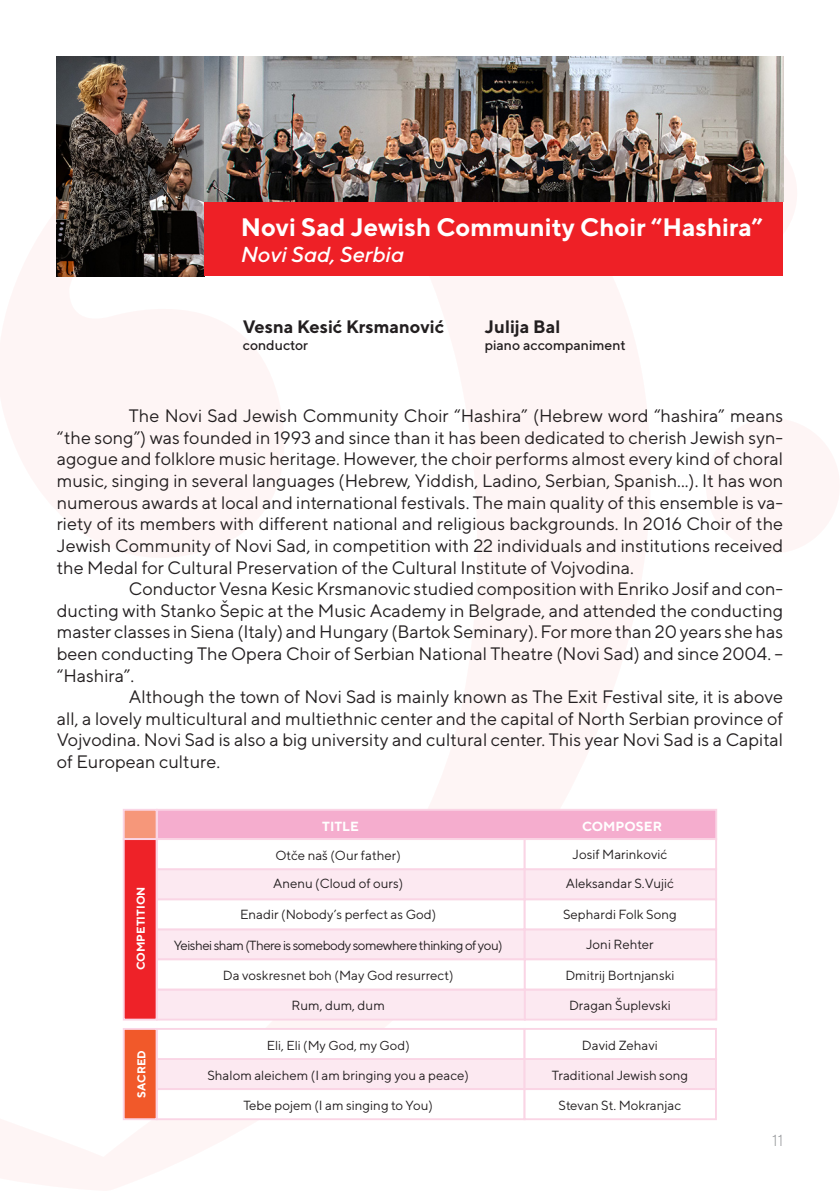
<style>
.page{position:relative;width:840px;height:1191px;background:#fff}
.page>*{position:absolute;margin:0;border:0;box-sizing:border-box;transform-origin:0 0}
.t1{font:700 25.2px "TT Norms";color:#fff}
.t2{font:italic 500 21.6px "TT Norms";color:#fff}
.t3{font:18px/21.6px "TT Norms";color:#231f20;text-align:justify}
.t4{font:700 18px "TT Norms";color:#231f20}
.t5{font:300 16px "TT Norms";color:#939598}
.t6{font:500 14px "TT Norms";color:#231f20}
.t7{font:13.2px "TT Norms";color:#231f20}
.t8{font:13.2px "TT Norms";letter-spacing:-.04em;color:#231f20}
.t9{font:700 13.2px "TT Norms";color:#fff}
.t10{font:13px "TT Norms";color:#231f20}
.t11{font:700 11.4px "TT Norms";color:#fff}
</style>
<div class="page">
<svg style="left:782px;top:122px;width:2px;height:143px"></svg>
<img style="left:57px;top:57px;width:147px;height:219px">
<div style="left:204px;top:201px;width:578px;height:75px;background:#ee2026"></div>
<div style="left:123px;top:809px;width:34px;height:31px;background:#f6977a;border:2px solid #fad5e5"></div>
<div style="left:156px;top:809px;width:560px;height:31px;background:#f5adce;border:2px solid #fad5e5"></div>
<div style="left:156px;top:928px;width:369px;height:32px;background:#fce9f1"></div>
<div style="left:156px;top:988px;width:369px;height:32px;background:#fce9f1;border:2px solid #fad5e5"></div>
<div style="left:156px;top:898px;width:369px;height:32px;background:#fff;border:2px solid #fad5e5"></div>
<div style="left:156px;top:868px;width:369px;height:32px;background:#fce9f1;border:2px solid #fad5e5"></div>
<div style="left:156px;top:838px;width:369px;height:32px;background:#fff;border:2px solid #fad5e5"></div>
<div style="left:523px;top:928px;width:193px;height:32px;background:#fce9f1;border:2px solid #fad5e5"></div>
<div style="left:523px;top:988px;width:193px;height:32px;background:#fce9f1;border:2px solid #fad5e5"></div>
<div style="left:523px;top:898px;width:193px;height:32px;background:#fff;border:2px solid #fad5e5"></div>
<div style="left:523px;top:868px;width:193px;height:32px;background:#fce9f1;border:2px solid #fad5e5"></div>
<div style="left:523px;top:838px;width:193px;height:32px;background:#fff;border:2px solid #fad5e5"></div>
<div style="left:156px;top:958px;width:369px;height:32px;background:#fff;border:2px solid #fad5e5"></div>
<div style="left:523px;top:958px;width:193px;height:32px;background:#fff;border:2px solid #fad5e5"></div>
<div style="left:123px;top:838px;width:34px;height:182px;background:#ee2228;border:2px solid #fad5e5"></div>
<img style="left:204px;top:57px;width:578px;height:144px">
<div style="left:156px;top:1058px;width:369px;height:32px;background:#fce9f1"></div>
<div style="left:156px;top:1028px;width:369px;height:32px;background:#fff;border:2px solid #fad5e5"></div>
<div style="left:523px;top:1058px;width:193px;height:32px;background:#fce9f1;border:2px solid #fad5e5"></div>
<div style="left:523px;top:1028px;width:193px;height:32px;background:#fff;border:2px solid #fad5e5"></div>
<div style="left:156px;top:1088px;width:369px;height:32px;background:#fff;border:2px solid #fad5e5"></div>
<div style="left:523px;top:1088px;width:193px;height:32px;background:#fff;border:2px solid #fad5e5"></div>
<div style="left:123px;top:1028px;width:34px;height:92px;background:#f1592a;border:2px solid #fad5e5"></div>
<p class="t1" style="left:240px;top:211px;width:523px">Novi Sad Jewish Community Choir “Hashira”</p>
<p class="t2" style="left:240px;top:241px;width:165px">Novi Sad, Serbia</p>
<p class="t4" style="left:242px;top:315px;width:203px">Vesna Kesić Krsmanović</p>
<p class="t4" style="left:484px;top:315px;width:77px">Julija Bal</p>
<p class="t6" style="left:242px;top:336px;width:67px">conductor</p>
<p class="t6" style="left:484px;top:336px;width:143px">piano accompaniment</p>
<p class="t3" style="left:57px;top:405px;width:727px;text-indent:72px">The Novi Sad Jewish Community Choir “Hashira” (Hebrew word “hashira” means “the song”) was founded in 1993 and since than it has been dedicated to cherish Jewish syn&shy;agogue and folklore music heritage. However, the choir performs almost every kind of choral music, singing in several languages (Hebrew, Yiddish, Ladino, Serbian, Spanish...). It has won numerous awards at local and international festivals. The main quality of this ensemble is va&shy;riety of its members with different national and religious backgrounds. In 2016 Choir of the Jewish Community of Novi Sad, in competition with 22 individuals and institutions received the Medal for Cultural Preservation of the Cultural Institute of Vojvodina.</p>
<p class="t3" style="left:57px;top:577px;width:727px;text-indent:72px">Conductor Vesna Kesic Krsmanovic studied composition with Enriko Josif and con&shy;ducting with Stanko Šepic at the Music Academy in Belgrade, and attended the conducting master classes in Siena (Italy) and Hungary (Bartok Seminary). For more than 20 years she has been conducting The Opera Choir of Serbian National Theatre (Novi Sad) and since 2004. – “Hashira”.</p>
<p class="t3" style="left:57px;top:685px;width:727px;text-indent:72px">Although the town of Novi Sad is mainly known as The Exit Festival site, it is above all, a lovely multicultural and multiethnic center and the capital of North Serbian province of Vojvodina. Novi Sad is also a big university and cultural center. This year Novi Sad is a Capital of European culture.</p>
<p class="t11" style="left:134px;top:970px;width:85px;rotate:-90deg">COMPETITION</p>
<p class="t11" style="left:134px;top:1097px;width:49px;rotate:-90deg">SACRED</p>
<p class="t9" style="left:322px;top:817px;width:38px">TITLE</p>
<p class="t9" style="left:581px;top:817px;width:81px">COMPOSER</p>
<p class="t7" style="left:275px;top:847px;width:127px">Otče naš (Our father)</p>
<p class="t7" style="left:572px;top:846px;width:96px">Josif Marinković</p>
<p class="t7" style="left:273px;top:875px;width:132px">Anenu (Cloud of ours)</p>
<p class="t7" style="left:565px;top:875px;width:110px">Aleksandar S.Vujić</p>
<p class="t7" style="left:240px;top:906px;width:197px">Enadir (Nobody’s perfect as God)</p>
<p class="t7" style="left:563px;top:906px;width:115px">Sephardi Folk Song</p>
<p class="t8" style="left:174px;top:937px;width:330px">Yeishei sham (There is somebody somewhere thinking of you)</p>
<p class="t7" style="left:585px;top:936px;width:69px">Joni Rehter</p>
<p class="t7" style="left:223px;top:967px;width:232px">Da voskresnet boh (May God resurrect)</p>
<p class="t7" style="left:565px;top:967px;width:111px">Dmitrij Bortnjanski</p>
<p class="t7" style="left:291px;top:997px;width:95px">Rum, dum, dum</p>
<p class="t7" style="left:568px;top:997px;width:103px">Dragan Šuplevski</p>
<p class="t10" style="left:266px;top:1037px;width:144px">Eli, Eli (My God, my God)</p>
<p class="t7" style="left:581px;top:1037px;width:77px">David Zehavi</p>
<p class="t7" style="left:551px;top:1066px;width:138px">Traditional Jewish song</p>
<p class="t7" style="left:558px;top:1097px;width:124px">Stevan St. Mokranjac</p>
<p class="t7" style="left:207px;top:1066px;width:263px">Shalom aleichem (I am bringing you a peace)</p>
<p class="t7" style="left:243px;top:1097px;width:191px">Tebe pojem (I am singing to You)</p>
<p class="t5" style="left:771px;top:1130px;width:13px">11</p>
</div>
